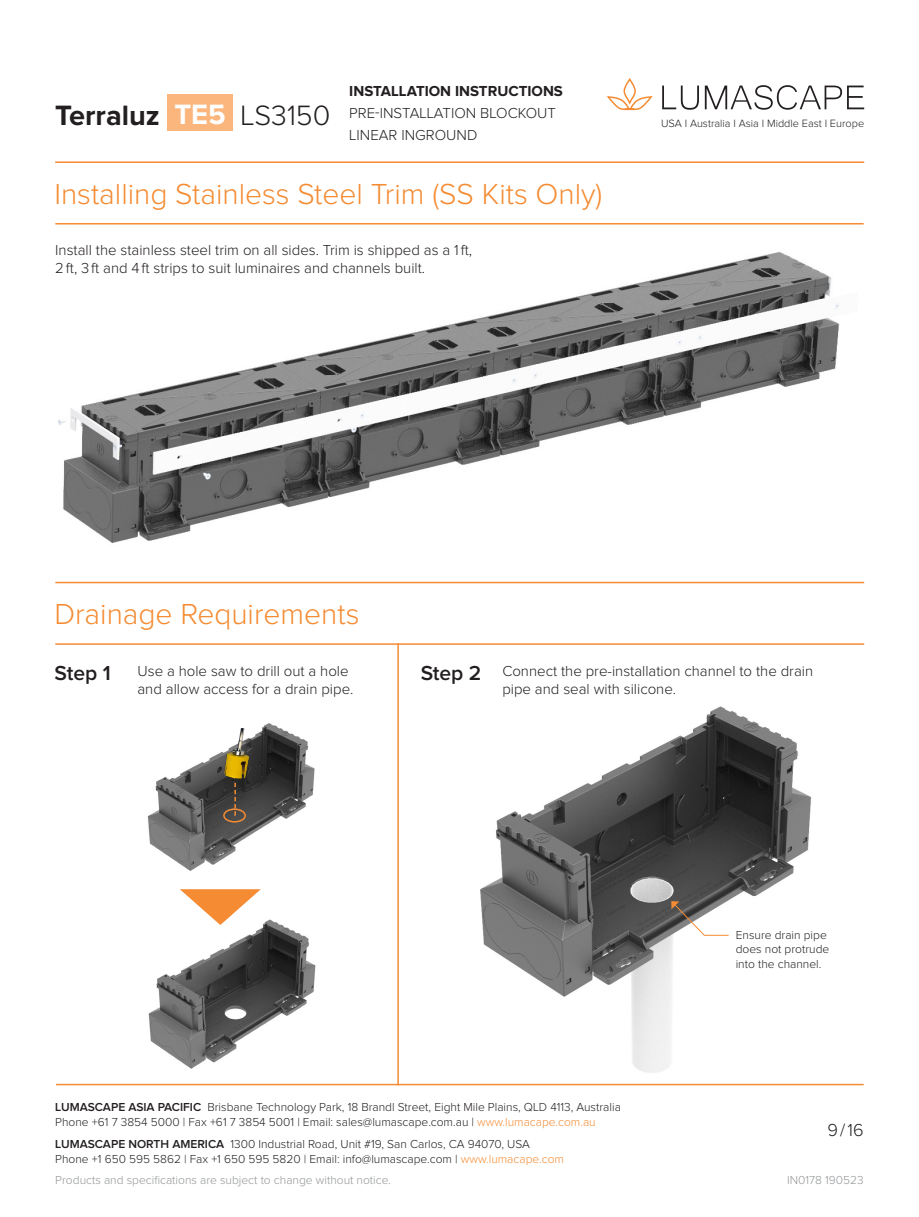
<style>
.page{position:relative;width:919px;height:1217px;background:#fff}
.page>*{position:absolute;margin:0;border:0;box-sizing:border-box;transform-origin:0 0}
.t1{font:300 30px "Proxima Nova";color:#f58b32}
.t2{font:700 28.95px "Proxima Nova";color:#231f20}
.t3{font:600 21px "Proxima Nova";color:#231f20}
.t4{font:300 18px "Proxima Nova";color:#231f20}
.t5{font:300 15px/18px "Proxima Nova";color:#231f20}
.t6{font:700 15px "Proxima Nova";color:#231f20}
.t7{font:300 12px/15px "Proxima Nova";color:#231f20}
.t8{font:300 12px "Proxima Nova";color:#939598}
.t9{font:300 10.95px "Proxima Nova";color:#231f20}
.s1{color:#fff}
.s2{font-weight:300}
.s3{font-weight:600}
.s4{color:#f58b32}
</style>
<div class="page">
<hr style="left:55px;top:161px;width:809px;height:2px;background:#f58b32">
<hr style="left:56px;top:1083px;width:807px;height:1px;background:#f58b32">
<svg style="left:606px;top:78px;width:47px;height:33px"></svg>
<svg style="left:662px;top:85px;width:202px;height:25px"></svg>
<div style="left:167px;top:95px;width:66px;height:36px;background:#fab67d"></div>
<hr style="left:55px;top:223px;width:808px;height:1px;background:#f58b32">
<img style="left:58px;top:251px;width:782px;height:292px">
<hr style="left:55px;top:643px;width:809px;height:1px;background:#f58b32">
<hr style="left:397px;top:643px;width:2px;height:441px;background:#f58b32">
<hr style="left:55px;top:581px;width:809px;height:2px;background:#f58b32">
<img style="left:147px;top:723px;width:168px;height:148px">
<img style="left:148px;top:919px;width:168px;height:150px">
<img style="left:209px;top:727px;width:54px;height:54px">
<svg style="left:180px;top:889px;width:81px;height:35px"></svg>
<img style="left:480px;top:706px;width:332px;height:367px">
<div style="left:223px;top:808px;width:23px;height:14px;border:2px solid #f58b32;border-radius:50%"></div>
<svg style="left:234px;top:782px;width:2px;height:33px"></svg>
<svg style="left:671px;top:900px;width:58px;height:35px"></svg>
<h2 class="t2" style="left:55px;top:102px;width:277px">Terraluz <span class="s1">TE5</span> <span class="s2">LS3150</span></h2>
<p class="t6" style="left:349px;top:84px;width:215px">INSTALLATION INSTRUCTIONS</p>
<p class="t5" style="left:349px;top:102px;width:208px;line-height:22.2px">PRE-INSTALLATION BLOCKOUT<br>LINEAR INGROUND</p>
<p class="t1" style="left:54px;top:180px;width:549px">Installing Stainless Steel Trim (SS Kits Only)</p>
<p class="t5" style="left:55px;top:242px;width:418px">Install the stainless steel trim on all sides. Trim is shipped as a 1ft,<br>2ft, 3ft and 4ft strips to suit luminaires and channels built.</p>
<p class="t9" style="left:661px;top:118px;width:204px">USA I Australia I Asia I Middle East I Europe</p>
<p class="t1" style="left:54px;top:600px;width:307px">Drainage Requirements</p>
<p class="t5" style="left:137px;top:662px;width:217px">Use a hole saw to drill out a hole and allow access for a drain pipe.</p>
<p class="t3" style="left:55px;top:663px;width:58px">Step 1</p>
<p class="t3" style="left:420px;top:663px;width:62px">Step 2</p>
<p class="t5" style="left:502px;top:662px;width:312px">Connect the pre-installation channel to the drain pipe and seal with silicone.</p>
<p class="t7" style="left:55px;top:1099px;width:567px"><span class="s3">LUMASCAPE ASIA PACIFIC</span> Brisbane Technology Park, 18 Brandl Street, Eight Mile Plains, QLD 4113, Australia<br>Phone +61 7 3854 5000 | Fax +61 7 3854 5001 | Email: sales@lumascape.com.au | <span class="s4">www.lumacape.com.au</span></p>
<p class="t7" style="left:55px;top:1136px;width:510px"><span class="s3">LUMASCAPE NORTH AMERICA</span> 1300 Industrial Road, Unit #19, San Carlos, CA 94070, USA<br>Phone +1 650 595 5862 | Fax +1 650 595 5820 | Email: info@lumascape.com | <span class="s4">www.lumacape.com</span></p>
<p class="t8" style="left:55px;top:1174px;width:337px">Products and specifications are subject to change without notice.</p>
<p class="t7" style="left:735px;top:928px;width:95px;line-height:14.4px">Ensure drain pipe does not protrude into the channel.</p>
<h3 class="t4" style="left:827px;top:1121px;width:38px">9/16</h3>
<p class="t8" style="left:787px;top:1174px;width:78px">IN0178 190523</p>
</div>
